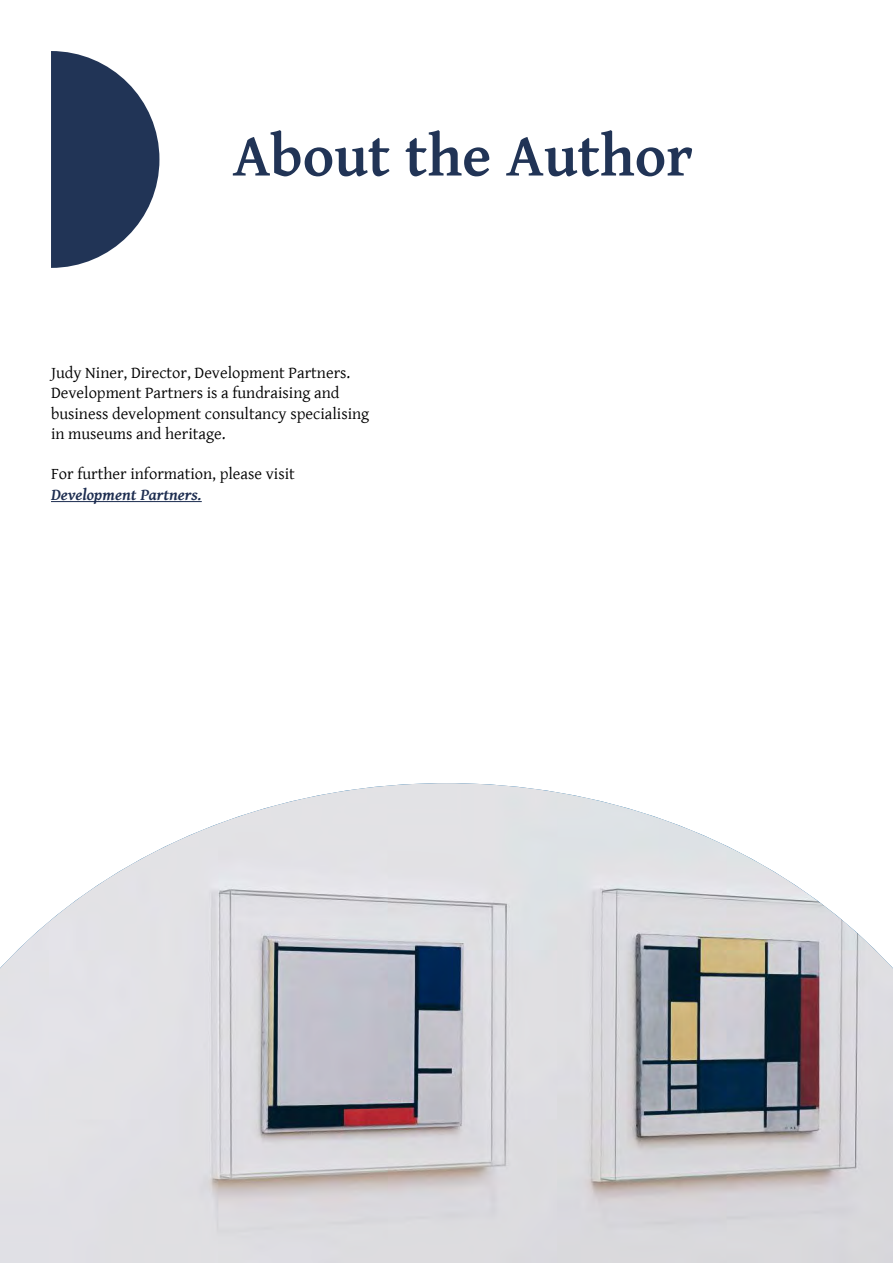
<style>
.page{position:relative;width:893px;height:1263px;background:#fff}
.page>*{position:absolute;margin:0;border:0;box-sizing:border-box;transform-origin:0 0}
.t1{font:700 60px "Gentium Basic";color:#213456}
.t2{font:16.5px/20.2px "Gentium Basic";color:#000}
.t3{font:italic 700 16.5px "Gentium Basic";color:#1d2d50}
</style>
<div class="page">
<svg style="left:51px;top:51px;width:108px;height:217px"></svg>
<hr style="left:51px;top:501px;width:151px;height:1px;background:#1d2d50">
<img style="left:0;top:783px;width:893px;height:480px">
<h1 class="t1" style="left:233px;top:111px;width:462px">About the Author</h1>
<p class="t2" style="left:51px;top:362px;width:320px">Judy Niner, Director, Development Partners.<br>Development Partners is a fundraising and business development consultancy specialising in museums and heritage.</p>
<p class="t2" style="left:51px;top:463px;width:245px">For further information, please visit</p>
<p class="t3" style="left:51px;top:482px;width:152px">Development Partners.</p>
</div>
